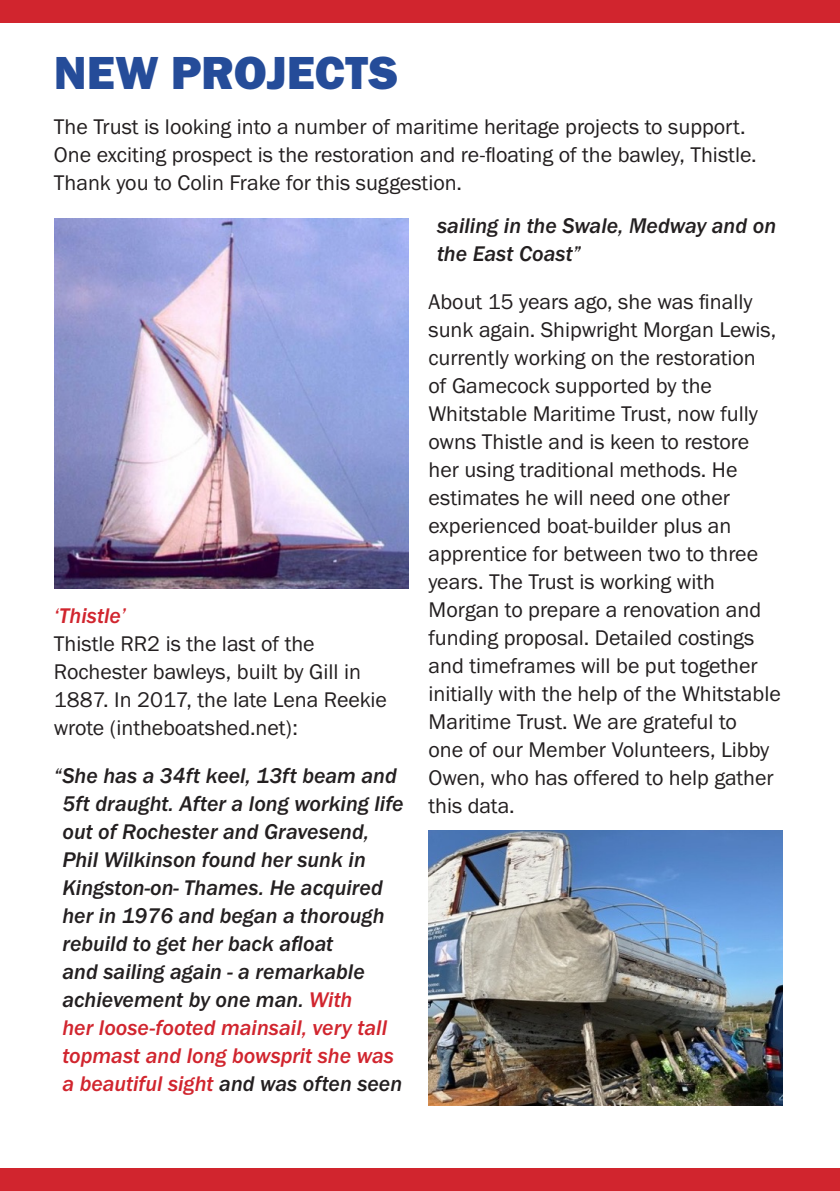
<style>
.page{position:relative;width:840px;height:1191px;background:#fff}
.page>*{position:absolute;margin:0;border:0;box-sizing:border-box;transform-origin:0 0}
.t1{font:48px "Franklin Gothic URW Hea";color:#254c99}
.t2{font:22px/28px "Franklin Gothic URW Boo";color:#231f20}
.t3{font:22px/28px "Franklin Gothic URW Med Ita";color:#231f20}
.t4{font:22px "Franklin Gothic URW Med Ita";color:#d1252e}
.s1{color:#d1252e}
</style>
<div class="page">
<div style="left:0;top:0;width:839px;height:23px;background:#d1252e"></div>
<div style="left:0;top:1168px;width:839px;height:23px;background:#d1252e"></div>
<img style="left:54px;top:218px;width:354px;height:370px">
<img style="left:428px;top:831px;width:354px;height:275px">
<h1 class="t1" style="left:54px;top:42px;width:345px">NEW PROJECTS</h1>
<p class="t2" style="left:54px;top:112px;width:704px">The Trust is looking into a number of maritime heritage projects to support.<br>One exciting prospect is the restoration and re-floating of the bawley, Thistle.<br>Thank you to Colin Frake for this suggestion.</p>
<p class="t4" style="left:54px;top:603px;width:74px">‘Thistle’</p>
<p class="t2" style="left:54px;top:629px;width:334px">Thistle RR2 is the last of the<br>Rochester bawleys, built by Gill in<br>1887. In 2017, the late Lena Reekie wrote (intheboatshed.net):</p>
<p class="t3" style="left:62px;top:761px;width:342px;text-indent:-9px">“She has a 34ft keel, 13ft beam and<br>5ft draught. After a long working life out of Rochester and Gravesend,<br>Phil Wilkinson found her sunk in<br>Kingston-on- Thames. He acquired her in 1976 and began a thorough rebuild to get her back afloat<br>and sailing again - a remarkable achievement by one man. <span class="s1">With<br>her loose-footed mainsail, very tall topmast and long bowsprit she was a beautiful sight</span> and was often seen</p>
<p class="t3" style="left:437px;top:212px;width:340px">sailing in the Swale, Medway and on the East Coast”</p>
<p class="t2" style="left:428px;top:287px;width:354px">About 15 years ago, she was finally sunk again. Shipwright Morgan Lewis, currently working on the restoration<br>of Gamecock supported by the Whitstable Maritime Trust, now fully owns Thistle and is keen to restore her using traditional methods. He estimates he will need one other experienced boat-builder plus an apprentice for between two to three years. The Trust is working with Morgan to prepare a renovation and funding proposal. Detailed costings and timeframes will be put together initially with the help of the Whitstable Maritime Trust. We are grateful to<br>one of our Member Volunteers, Libby Owen, who has offered to help gather this data.</p>
</div>
